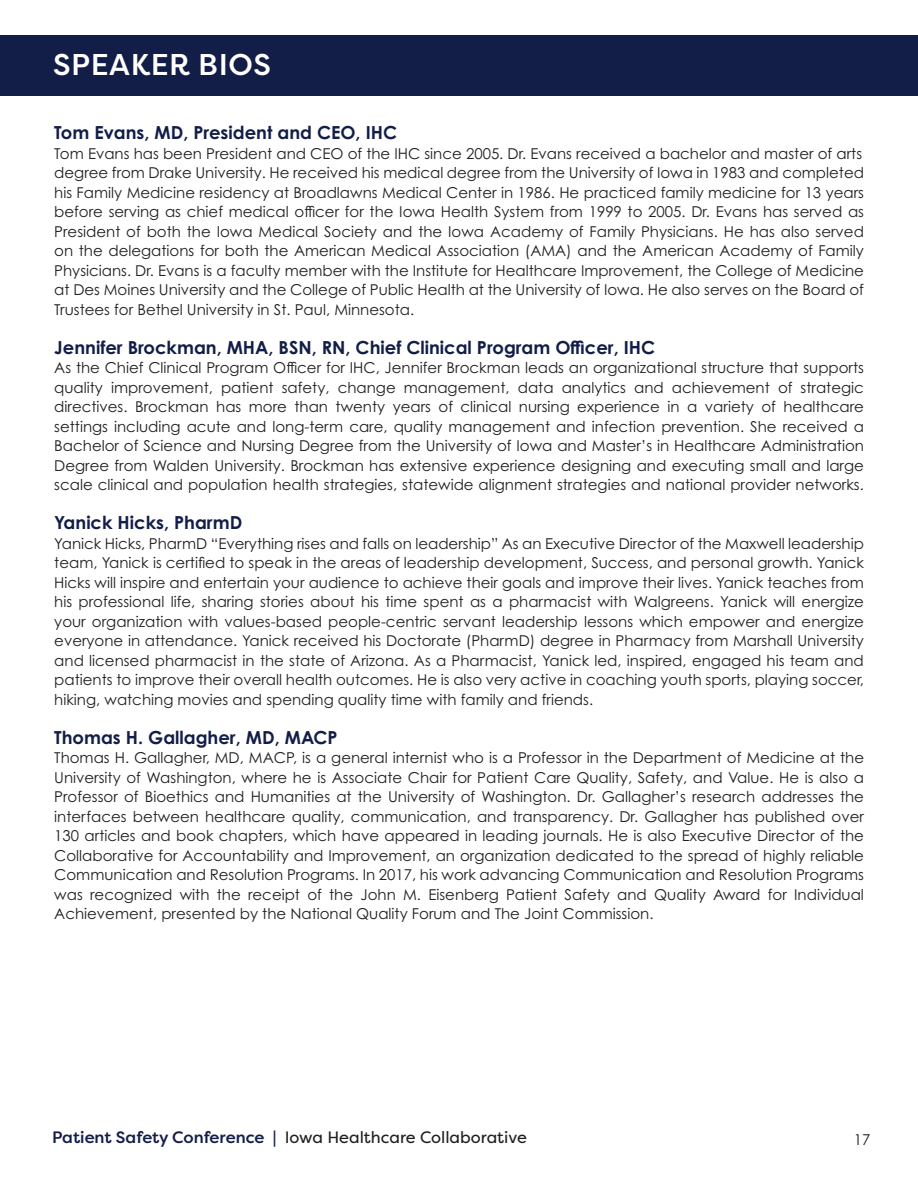
<style>
.page{position:relative;width:918px;height:1188px;background:#fff}
.page>*{position:absolute;margin:0;border:0;box-sizing:border-box;transform-origin:0 0}
.t1{font:500 30px "Filson Pro";letter-spacing:.02em;color:#fff}
.t2{font:700 18px "Century Gothic Pro";color:#121d48}
.t3{font:16.5px "Filson Pro";color:#231f20}
.t4{font:15px/19.5px "Century Gothic Pro";color:#231f20;text-align:justify}
.s1{font-weight:500;color:#121d48}
</style>
<div class="page">
<div style="left:0;top:35px;width:918px;height:61px;background:#121d48"></div>
<h1 class="t1" style="left:53px;top:44px;width:219px">SPEAKER BIOS</h1>
<p class="t2" style="left:54px;top:121px;width:344px">Tom Evans, MD, President and CEO, IHC</p>
<p class="t4" style="left:54px;top:143px;width:811px;text-align:left">Tom Evans has been President and CEO of the IHC since 2005. Dr. Evans received a bachelor and master of arts degree from Drake University. He received his medical degree from the University of Iowa in 1983 and completed his Family Medicine residency at Broadlawns Medical Center in 1986. He practiced family medicine for 13 years before serving as chief medical officer for the Iowa Health System from 1999 to 2005. Dr. Evans has served as President of both the Iowa Medical Society and the Iowa Academy of Family Physicians. He has also served on the delegations for both the American Medical Association (AMA) and the American Academy of Family Physicians. Dr. Evans is a faculty member with the Institute for Healthcare Improvement, the College of Medicine at Des Moines University and the College of Public Health at the University of Iowa. He also serves on the Board of Trustees for Bethel University in St. Paul, Minnesota.</p>
<p class="t2" style="left:54px;top:336px;width:602px">Jennifer Brockman, MHA, BSN, RN, Chief Clinical Program Officer, IHC</p>
<p class="t4" style="left:54px;top:358px;width:811px">As the Chief Clinical Program Officer for IHC, Jennifer Brockman leads an organizational structure that supports quality improvement, patient safety, change management, data analytics and achievement of strategic directives. Brockman has more than twenty years of clinical nursing experience in a variety of healthcare settings including acute and long-term care, quality management and infection prevention. She received a Bachelor of Science and Nursing Degree from the University of Iowa and Master’s in Healthcare Administration Degree from Walden University. Brockman has extensive experience designing and executing small and large scale clinical and population health strategies, statewide alignment strategies and national provider networks.</p>
<p class="t2" style="left:54px;top:511px;width:190px">Yanick Hicks, PharmD</p>
<p class="t4" style="left:54px;top:533px;width:811px">Yanick Hicks, PharmD “Everything rises and falls on leadership” As an Executive Director of the Maxwell leadership team, Yanick is certified to speak in the areas of leadership development, Success, and personal growth. Yanick Hicks will inspire and entertain your audience to achieve their goals and improve their lives. Yanick teaches from his professional life, sharing stories about his time spent as a pharmacist with Walgreens. Yanick will energize your organization with values-based people-centric servant leadership lessons which empower and energize everyone in attendance. Yanick received his Doctorate (PharmD) degree in Pharmacy from Marshall University and licensed pharmacist in the state of Arizona. As a Pharmacist, Yanick led, inspired, engaged his team and patients to improve their overall health outcomes. He is also very active in coaching youth sports, playing soccer, hiking, watching movies and spending quality time with family and friends.</p>
<p class="t2" style="left:54px;top:726px;width:285px">Thomas H. Gallagher, MD, MACP</p>
<p class="t4" style="left:54px;top:748px;width:811px">Thomas H. Gallagher, MD, MACP, is a general internist who is a Professor in the Department of Medicine at the University of Washington, where he is Associate Chair for Patient Care Quality, Safety, and Value. He is also a Professor of Bioethics and Humanities at the University of Washington. Dr. Gallagher’s research addresses the interfaces between healthcare quality, communication, and transparency. Dr. Gallagher has published over 130 articles and book chapters, which have appeared in leading journals. He is also Executive Director of the Collaborative for Accountability and Improvement, an organization dedicated to the spread of highly reliable Communication and Resolution Programs. In 2017, his work advancing Communication and Resolution Programs was recognized with the receipt of the John M. Eisenberg Patient Safety and Quality Award for Individual Achievement, presented by the National Quality Forum and The Joint Commission.</p>
<p class="t3" style="left:52px;top:1127px;width:476px"><span class="s1">Patient Safety Conference |</span> Iowa Healthcare Collaborative</p>
<p class="t4" style="left:854px;top:1130px;width:18px">17</p>
</div>
